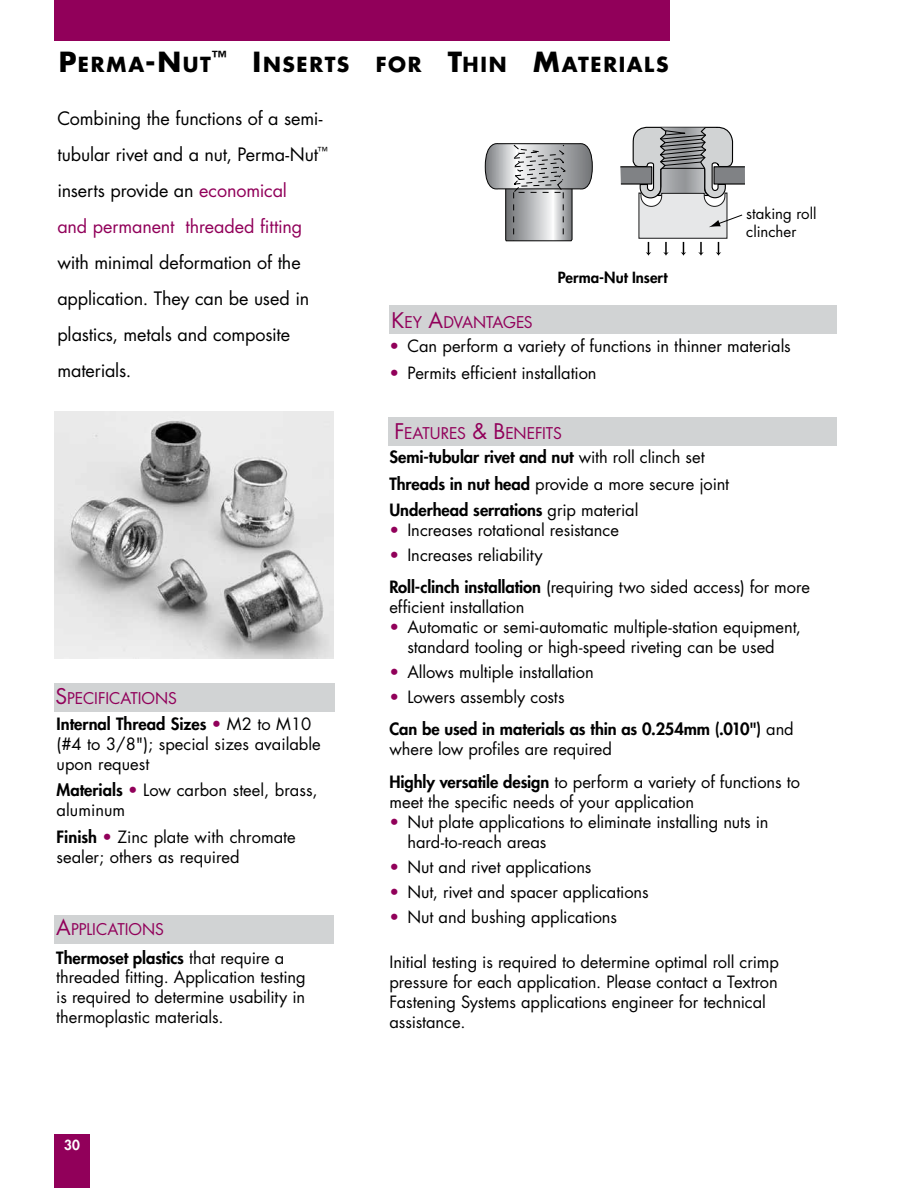
<style>
.page{position:relative;width:918px;height:1188px;background:#fff}
.page>*{position:absolute;margin:0;border:0;box-sizing:border-box;transform-origin:0 0}
.t1{font:700 20.25px "Futura";letter-spacing:.085em;color:#000}
.t2{font:18px/36px "Futura";letter-spacing:-.01em;color:#000}
.t3{font:16.5px/19.8px "Futura";letter-spacing:-.005em;color:#000}
.t4{font:800 16.5px/26.5px "Futura";letter-spacing:-.005em;color:#000}
.t5{font:15.75px "Futura";letter-spacing:-.005em;color:#91005a}
.t6{font:15px/18px "Futura";color:#000}
.t7{font:800 15px "Futura";color:#000}
.t8{font:800 13.5px "Futura";color:#fff}
.s1{font-size:27px}
.s2{color:#91005a}
.s3{font-size:21px}
.s4{font-weight:800}
.s5{font-weight:800;color:#91005a}
.s6{font-weight:400}
.s7{font-weight:400;color:#91005a}
</style>
<div class="page">
<div style="left:54px;top:0;width:616px;height:40px;background:#91005a"></div>
<div style="left:55px;top:1134px;width:35px;height:54px;background:#91005a"></div>
<div style="left:389px;top:417px;width:448px;height:29px;background:#d1d3d4"></div>
<div style="left:54px;top:915px;width:280px;height:28px;background:#d1d3d4"></div>
<div style="left:54px;top:683px;width:280px;height:29px;background:#d1d3d4"></div>
<div style="left:389px;top:305px;width:448px;height:28px;background:#d1d3d4"></div>
<div style="left:713px;top:166px;width:33px;height:19px;background:#808285"></div>
<svg style="left:485px;top:143px;width:108px;height:99px"></svg>
<svg style="left:620px;top:126px;width:123px;height:130px"></svg>
<hr style="left:661px;top:168px;width:44px;height:1px;background:#000">
<img style="left:54px;top:412px;width:280px;height:246px">
<p class="t1" style="left:59px;top:50px;width:292px"><span class="s1">P</span>ERMA<span class="s1">-N</span> UT<sup>™</sup> <span class="s1">I</span> NSERTS</p>
<p class="t1" style="left:376px;top:50px;width:294px">FOR <span class="s1">T</span>HIN <span class="s1">M</span>ATERIALS</p>
<p class="t2" style="left:57px;top:100px;width:272px">Combining the functions of a semi&shy;tubular rivet and a nut, Perma-Nut<sup>™ </sup>inserts provide an <span class="s2">economical<br>and permanent threaded fitting</span></p>
<p class="t2" style="left:57px;top:244px;width:253px">with minimal deformation of the application. They can be used in plastics, metals and composite materials.</p>
<p class="t5" style="left:55px;top:687px;width:123px"><span class="s3">S</span>PECIFICATIONS</p>
<p class="t3" style="left:57px;top:714px;width:266px"><span class="s4">Internal Thread Sizes</span> <span class="s5">•</span> M2 to M10 (#4 to 3/8"); special sizes available upon request</p>
<p class="t3" style="left:57px;top:780px;width:263px"><span class="s4">Materials</span> <span class="s5">•</span> Low carbon steel, brass, aluminum</p>
<p class="t3" style="left:57px;top:827px;width:241px"><span class="s4">Finish</span> <span class="s5">•</span> Zinc plate with chromate sealer; others as required</p>
<p class="t5" style="left:56px;top:919px;width:109px"><span class="s3">A</span>PPLICATIONS</p>
<p class="t3" style="left:56px;top:947px;width:251px"><span class="s4">Thermoset plastics</span> that require a threaded fitting. Application testing is required to determine usability in thermoplastic materials.</p>
<p class="t8" style="left:64px;top:1136px;width:17px">30</p>
<p class="t5" style="left:392px;top:311px;width:143px"><span class="s3">K</span>EY <span class="s3">A</span>DVANTAGES</p>
<p class="t7" style="left:558px;top:267px;width:111px">Perma-Nut Insert</p>
<p class="t6" style="left:746px;top:204px;width:72px">staking roll clincher</p>
<p class="t3" style="left:390px;top:336px;width:403px"><span class="s2">•</span> Can perform a variety of functions in thinner materials</p>
<p class="t3" style="left:390px;top:362px;width:209px"><span class="s2">•</span> Permits efficient installation</p>
<p class="t5" style="left:395px;top:423px;width:169px"><span class="s3">F</span>EATURES <span class="s3">&amp; B</span> ENEFITS</p>
<p class="t4" style="left:389px;top:444px;width:341px">Semi-tubular rivet and nut <span class="s6">with roll clinch set<br></span>Threads in nut head <span class="s6">provide a more secure joint<br></span>Underhead serrations <span class="s6">grip material</span></p>
<p class="t3" style="left:389px;top:520px;width:231px"><span class="s2">•</span> Increases rotational resistance</p>
<p class="t3" style="left:389px;top:539px;width:422px;line-height:32px"><span class="s2">•</span> Increases reliability<br><span class="s4">Roll-clinch installation</span> (requiring two sided access) for more</p>
<p class="t3" style="left:389px;top:597px;width:137px">efficient installation</p>
<p class="t3" style="left:389px;top:617px;width:413px;text-align:center"><span class="s2">•</span> Automatic or semi-automatic multiple-station equipment, standard tooling or high-speed riveting can be used</p>
<p class="t3" style="left:389px;top:662px;width:206px"><span class="s2">•</span> Allows multiple installation</p>
<p class="t4" style="left:389px;top:681px;width:406px;line-height:32px"><span class="s7">•</span> <span class="s6">Lowers assembly costs<br></span>Can be used in materials as thin as 0.254mm (.010") <span class="s6">and</span></p>
<p class="t3" style="left:389px;top:732px;width:412px;line-height:33.3px">where low profiles are required<br><span class="s4">Highly versatile design</span> to perform a variety of functions to</p>
<p class="t3" style="left:389px;top:792px;width:306px">meet the specific needs of your application</p>
<p class="t3" style="left:407px;top:812px;width:363px;text-indent:-18px"><span class="s2">•</span> Nut plate applications to eliminate installing nuts in hard‑to‑reach areas</p>
<p class="t3" style="left:389px;top:857px;width:204px"><span class="s2">•</span> Nut and rivet applications</p>
<p class="t3" style="left:389px;top:882px;width:261px"><span class="s2">•</span> Nut, rivet and spacer applications</p>
<p class="t3" style="left:389px;top:907px;width:229px"><span class="s2">•</span> Nut and bushing applications</p>
<p class="t3" style="left:389px;top:952px;width:391px">Initial testing is required to determine optimal roll crimp pressure for each application. Please contact a Textron Fastening Systems applications engineer for technical assistance.</p>
</div>
